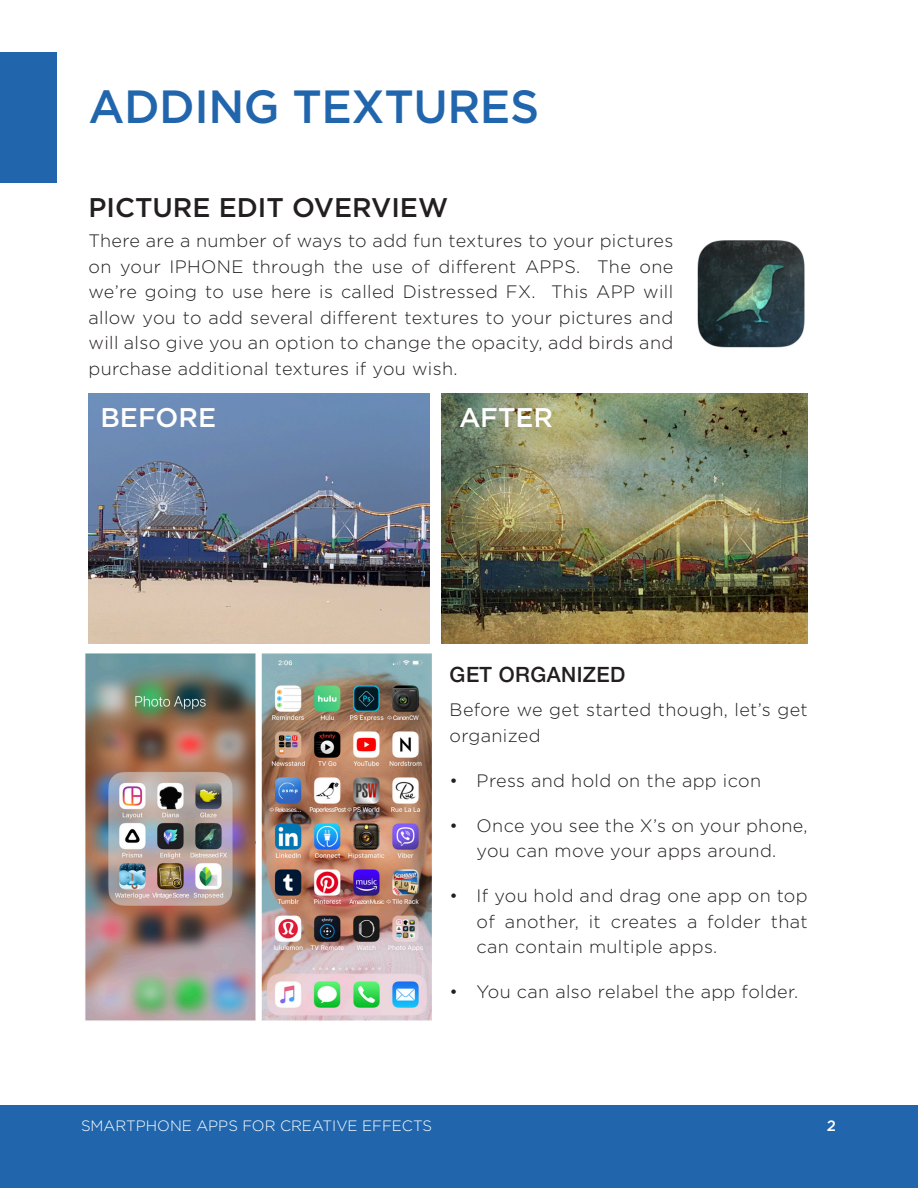
<style>
.page{position:relative;width:918px;height:1188px;background:#fff}
.page>*{position:absolute;margin:0;border:0;box-sizing:border-box;transform-origin:0 0}
.Main_Heading{font:500 46.5px "Gotham";letter-spacing:-.01em;color:#2166ad}
.Secondary_Heading{font:500 27px "Gotham";color:#231f20}
.Secondary_Heading-2{font:500 27px "Gotham";color:#fff}
.Subhead_2{font:500 21px "Helvetica Neue";letter-spacing:.02em;color:#231f20}
.Body_text{font:300 18px/25.5px "Gotham";letter-spacing:.02em;color:#231f20;text-align:justify}
.t1{font:300 15px "Gotham";color:#fff}
.t2{font:500 15px "Gotham";color:#fff}
</style>
<div class="page">
<div style="left:0;top:1105px;width:918px;height:83px;background:#2166ad"></div>
<div style="left:0;top:52px;width:57px;height:131px;background:#2166ad"></div>
<img style="left:88px;top:393px;width:342px;height:251px">
<img style="left:442px;top:393px;width:366px;height:251px">
<img style="left:85px;top:653px;width:170px;height:368px">
<img style="left:261px;top:653px;width:171px;height:368px">
<img style="left:697px;top:240px;width:108px;height:108px">
<p class="Main_Heading" style="left:88px;top:76px;width:452px">ADDING TEXTURES</p>
<p class="Secondary_Heading" style="left:88px;top:190px;width:361px">PICTURE EDIT OVERVIEW</p>
<p class="Body_text" style="left:88px;top:228px;width:586px">There are a number of ways to add fun textures to your pictures on your IPHONE through the use of different APPS. The one we’re going to use here is called Distressed FX. This APP will allow you to add several different textures to your pictures and will also give you an option to change the opacity, add birds and purchase additional textures if you wish.</p>
<p class="Secondary_Heading-2" style="left:101px;top:400px;width:117px">BEFORE</p>
<p class="Secondary_Heading-2" style="left:459px;top:400px;width:96px">AFTER</p>
<p class="Subhead_2" style="left:450px;top:658px;width:177px">GET ORGANIZED</p>
<p class="Body_text" style="left:450px;top:697px;width:360px">Before we get started though, let’s get organized</p>
<p class="Body_text" style="left:450px;top:767px;width:313px">• Press and hold on the app icon</p>
<p class="Body_text" style="left:450px;top:812px;width:360px;text-align:center">• Once you see the X’s on your phone, you can move your apps around.</p>
<p class="Body_text" style="left:477px;top:883px;width:333px;text-indent:-27px">• If you hold and drag one app on top of another, it creates a folder that can contain multiple apps.</p>
<p class="Body_text" style="left:450px;top:979px;width:350px">• You can also relabel the app folder.</p>
<p class="t1" style="left:81px;top:1117px;width:353px">SMARTPHONE APPS FOR CREATIVE EFFECTS</p>
<p class="t2" style="left:827px;top:1116px;width:11px">2</p>
</div>
